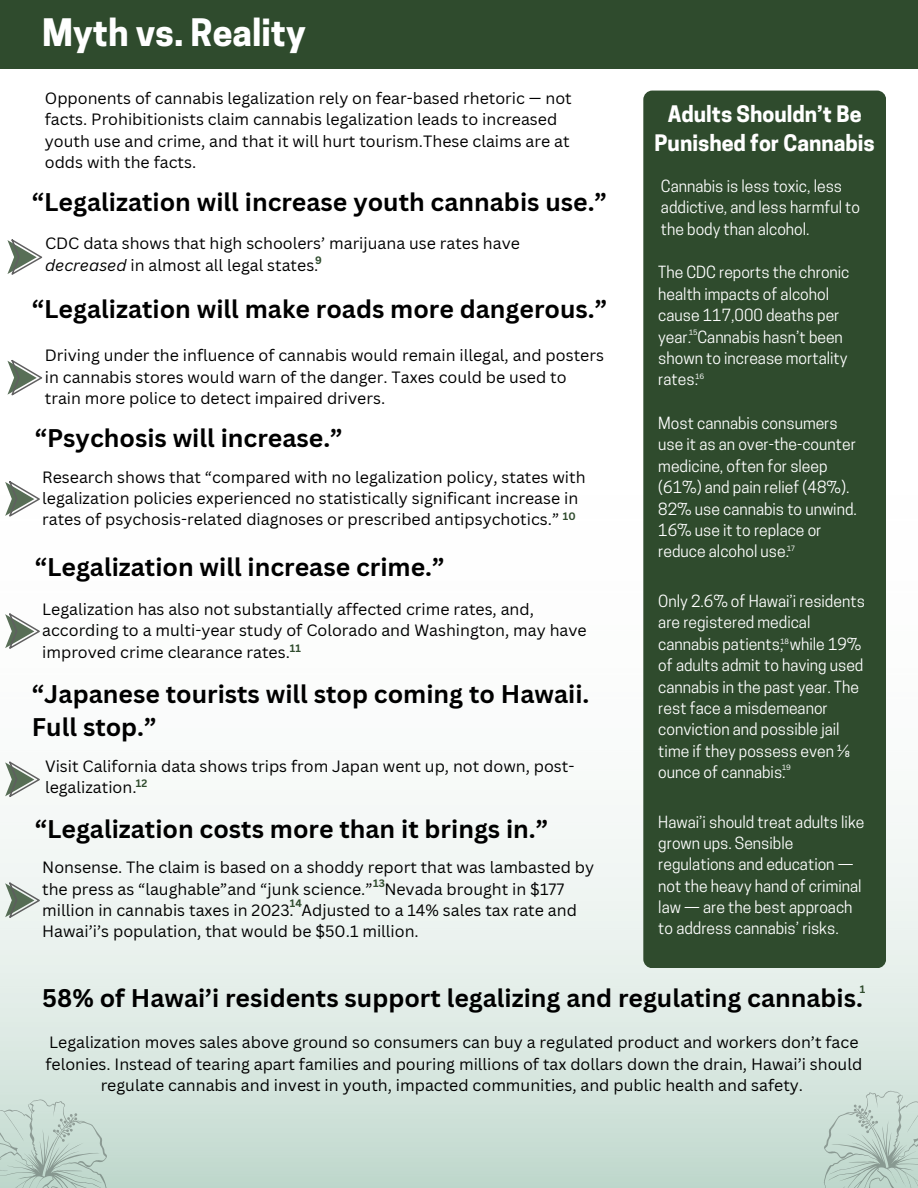
<style>
.page{position:relative;width:918px;height:1188px;background:#fff}
.page>*{position:absolute;margin:0;border:0;box-sizing:border-box;transform-origin:0 0}
.t1{font:700 35.55px "Cooper Hewitt";color:#fff}
.t2{font:700 24.9px/33.8px "Canva Sans";color:#000}
.t3{font:700 21.3px/29.2px "Cooper Hewitt";color:#fff;text-align:center}
.t4{font:15.9px/21.3px "Canva Sans";color:#000}
.t5{font:15.75px/21.3px "Cooper Hewitt";color:#fff}
.t6{font:700 10.5px "Canva Sans";color:#2f4b2d}
.t7{font:7.5px "Canva Sans";color:#fff}
.s1{font-style:italic}
</style>
<div class="page">
<div style="left:0;top:0;width:918px;height:68px;background:#2f4b2d"></div>
<div style="left:643px;top:91px;width:243px;height:877px;background:#2f4b2d;border-radius:9px"></div>
<svg style="left:7px;top:239px;width:35px;height:36px"></svg>
<svg style="left:0;top:1098px;width:108px;height:90px;background:#c0d4ca"></svg>
<svg style="left:823px;top:1090px;width:95px;height:98px;background:#c0d4cb"></svg>
<svg style="left:7px;top:360px;width:35px;height:36px"></svg>
<svg style="left:5px;top:481px;width:35px;height:36px"></svg>
<svg style="left:5px;top:613px;width:35px;height:36px"></svg>
<svg style="left:5px;top:762px;width:35px;height:35px"></svg>
<svg style="left:5px;top:883px;width:35px;height:35px"></svg>
<h4 class="t1" style="left:42px;top:19px;width:265px">Myth vs. Reality</h4>
<h4 class="t4" style="left:45px;top:87px;width:528px">Opponents of cannabis legalization rely on fear-based rhetoric — not facts. Prohibitionists claim cannabis legalization leads to increased youth use and crime, and that it will hurt tourism.These claims are at odds with the facts.</h4>
<p class="t2" style="left:32px;top:185px;width:576px">“Legalization will increase youth cannabis use.”</p>
<p class="t4" style="left:45px;top:233px;width:476px">CDC data shows that high schoolers’ marijuana use rates have <span class="s1">decreased</span> in almost all legal states.</p>
<p class="t6" style="left:315px;top:253px;width:8px">9</p>
<h4 class="t2" style="left:32px;top:292px;width:577px">“Legalization will make roads more dangerous.”</h4>
<p class="t4" style="left:45px;top:345px;width:561px">Driving under the influence of cannabis would remain illegal, and posters in cannabis stores would warn of the danger. Taxes could be used to train more police to detect impaired drivers.</p>
<h4 class="t2" style="left:35px;top:421px;width:309px">“Psychosis will increase.”</h4>
<p class="t4" style="left:42px;top:466px;width:545px">Research shows that “compared with no legalization policy, states with legalization policies experienced no statistically significant increase in rates of psychosis-related diagnoses or prescribed antipsychotics.”</p>
<p class="t2" style="left:35px;top:550px;width:411px">“Legalization will increase crime.”</p>
<h4 class="t4" style="left:42px;top:598px;width:546px">Legalization has also not substantially affected crime rates, and, according to a multi-year study of Colorado and Washington, may have improved crime clearance rates.</h4>
<h2 class="t2" style="left:32px;top:676px;width:559px">“Japanese tourists will stop coming to Hawaii.<br>Full stop.”</h2>
<p class="t4" style="left:45px;top:755px;width:531px">Visit California data shows trips from Japan went up, not down, post&shy;legalization.</p>
<p class="t2" style="left:35px;top:811px;width:515px">“Legalization costs more than it brings in.”</p>
<p class="t4" style="left:42px;top:856px;width:553px">Nonsense. The claim is based on a shoddy report that was lambasted by the press as “laughable”and “junk science.” Nevada brought in $177 million in cannabis taxes in 2023. Adjusted to a 14% sales tax rate and Hawai’i’s population, that would be $50.1 million.</p>
<p class="t6" style="left:563px;top:509px;width:14px">10</p>
<p class="t6" style="left:290px;top:641px;width:13px">11</p>
<h2 class="t6" style="left:136px;top:776px;width:13px">12</h2>
<p class="t6" style="left:373px;top:875px;width:13px">13</p>
<p class="t6" style="left:290px;top:896px;width:14px">14</p>
<p class="t3" style="left:655px;top:102px;width:222px">Adults Shouldn’t Be<br>Punished for Cannabis</p>
<h3 class="t5" style="left:661px;top:177px;width:201px">Cannabis is less toxic, less addictive, and less harmful to the body than alcohol.</h3>
<h2 class="t5" style="left:658px;top:264px;width:193px">The CDC reports the chronic health impacts of alcohol cause 117,000 deaths per year. Cannabis hasn’t been shown to increase mortality rates.</h2>
<p class="t5" style="left:658px;top:414px;width:200px">Most cannabis consumers use it as an over-the-counter medicine, often for sleep (61%) and pain relief (48%).<br>82% use cannabis to unwind.<br>16% use it to replace or reduce alcohol use.</p>
<h2 class="t7" style="left:689px;top:327px;width:10px">15</h2>
<p class="t7" style="left:696px;top:371px;width:10px">16</p>
<p class="t7" style="left:787px;top:543px;width:9px">17</p>
<p class="t5" style="left:658px;top:592px;width:208px">Only 2.6% of Hawai’i residents are registered medical cannabis patients, while 19% of adults admit to having used cannabis in the past year. The rest face a misdemeanor conviction and possible jail time if they possess even ⅛ ounce of cannabis.</p>
<h2 class="t5" style="left:658px;top:813px;width:208px">Hawai’i should treat adults like grown ups. Sensible regulations and education — not the heavy hand of criminal law — are the best approach to address cannabis’ risks.</h2>
<p class="t7" style="left:780px;top:636px;width:10px">18</p>
<h2 class="t7" style="left:782px;top:762px;width:10px">19</h2>
<p class="t6" style="left:860px;top:982px;width:7px">1</p>
<p class="t2" style="left:42px;top:981px;width:822px">58% of Hawai’i residents support legalizing and regulating cannabis.</p>
<h1 class="t4" style="left:45px;top:1031px;width:818px;text-align:center">Legalization moves sales above ground so consumers can buy a regulated product and workers don’t face felonies. Instead of tearing apart families and pouring millions of tax dollars down the drain, Hawai’i should regulate cannabis and invest in youth, impacted communities, and public health and safety.</h1>
</div>
